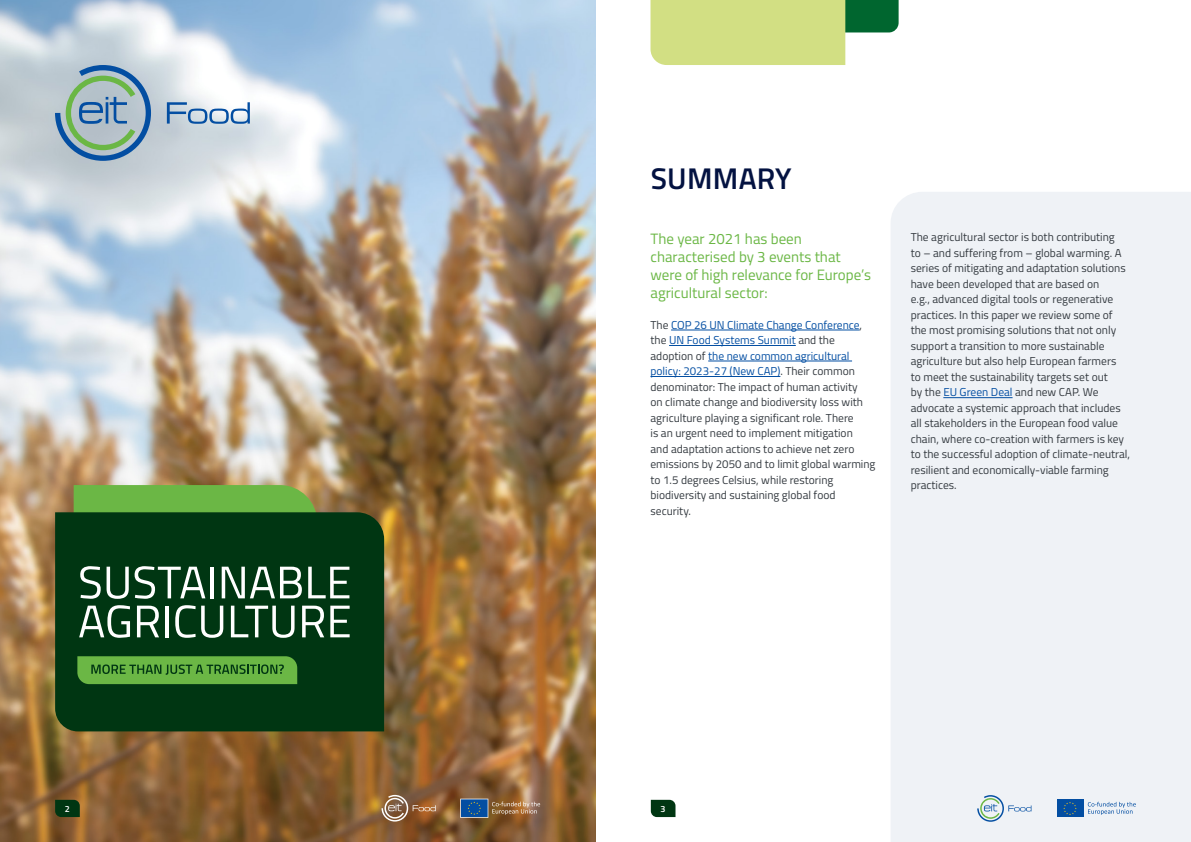
<style>
.page{position:relative;width:1191px;height:842px;background:#fff}
.page>*{position:absolute;margin:0;border:0;box-sizing:border-box;transform-origin:0 0}
.t1{font:600 30px "Titillium";letter-spacing:.01em;color:#031241}
.t2{font:15px/18px "Titillium";color:#6bb745}
.t3{font:11.5px/15.5px "Titillium";color:#343a40}
.t4{font:600 9px "Titillium";color:#fff}
.s1{color:#034ea2}
</style>
<div class="page">
<div style="left:891px;top:192px;width:300px;height:650px;background:#eff2f6"></div>
<img style="left:0;top:0;width:595px;height:842px">
<div style="left:55px;top:512px;width:329px;height:219px;background:#003612"></div>
<svg style="left:74px;top:485px;width:276px;height:162px;background:#316136"></svg>
<svg style="left:77px;top:656px;width:220px;height:28px;background:#5ca53d"></svg>
<svg style="left:381px;top:795px;width:55px;height:26px"></svg>
<svg style="left:460px;top:799px;width:80px;height:19px;background:#726d6c"></svg>
<svg style="left:167px;top:102px;width:83px;height:22px"></svg>
<svg style="left:55px;top:65px;width:96px;height:96px;background:#8fadb6"></svg>
<svg style="left:650px;top:0;width:248px;height:65px;background:#c1d688"></svg>
<hr style="left:671px;top:330px;width:188px;height:1px;background:#034ea2">
<hr style="left:669px;top:345px;width:127px;height:1px;background:#034ea2">
<hr style="left:708px;top:361px;width:144px;height:1px;background:#034ea2">
<hr style="left:650px;top:376px;width:130px;height:1px;background:#034ea2">
<hr style="left:943px;top:397px;width:69px;height:1px;background:#034ea2">
<svg style="left:55px;top:800px;width:25px;height:17px"></svg>
<svg style="left:651px;top:800px;width:24px;height:17px"></svg>
<svg style="left:977px;top:795px;width:54px;height:27px"></svg>
<div style="left:1056px;top:799px;width:27px;height:18px;background:#034ea2"></div>
<svg style="left:1087px;top:802px;width:48px;height:13px"></svg>
<svg style="left:1063px;top:802px;width:13px;height:13px"></svg>
<h1 class="t1" style="left:650px;top:156px;width:142px">SUMMARY</h1>
<h2 class="t2" style="left:650px;top:229px;width:222px">The year 2021 has been characterised by 3 events that were of high relevance for Europe’s agricultural sector:</h2>
<p class="t3" style="left:650px;top:316px;width:226px">The <span class="s1">COP 26 UN Climate Change Conference</span>, the <span class="s1">UN Food Systems Summit</span> and the adoption of <span class="s1">the new common agricultural policy: 2023-27 (New CAP)</span>. Their common denominator: The impact of human activity<br>on climate change and biodiversity loss with agriculture playing a significant role. There<br>is an urgent need to implement mitigation<br>and adaptation actions to achieve net zero emissions by 2050 and to limit global warming to 1.5 degrees Celsius, while restoring biodiversity and sustaining global food security.</p>
<p class="t3" style="left:910px;top:229px;width:221px">The agricultural sector is both contributing<br>to – and suffering from – global warming. A series of mitigating and adaptation solutions have been developed that are based on<br>e.g., advanced digital tools or regenerative practices. In this paper we review some of the most promising solutions that not only support a transition to more sustainable agriculture but also help European farmers<br>to meet the sustainability targets set out<br>by the <span class="s1">EU Green Deal</span> and new CAP. We advocate a systemic approach that includes all stakeholders in the European food value chain, where co-creation with farmers is key to the successful adoption of climate-neutral, resilient and economically-viable farming practices.</p>
<p class="t4" style="left:65px;top:802px;width:7px">2</p>
<p class="t4" style="left:660px;top:802px;width:7px">3</p>
</div>
